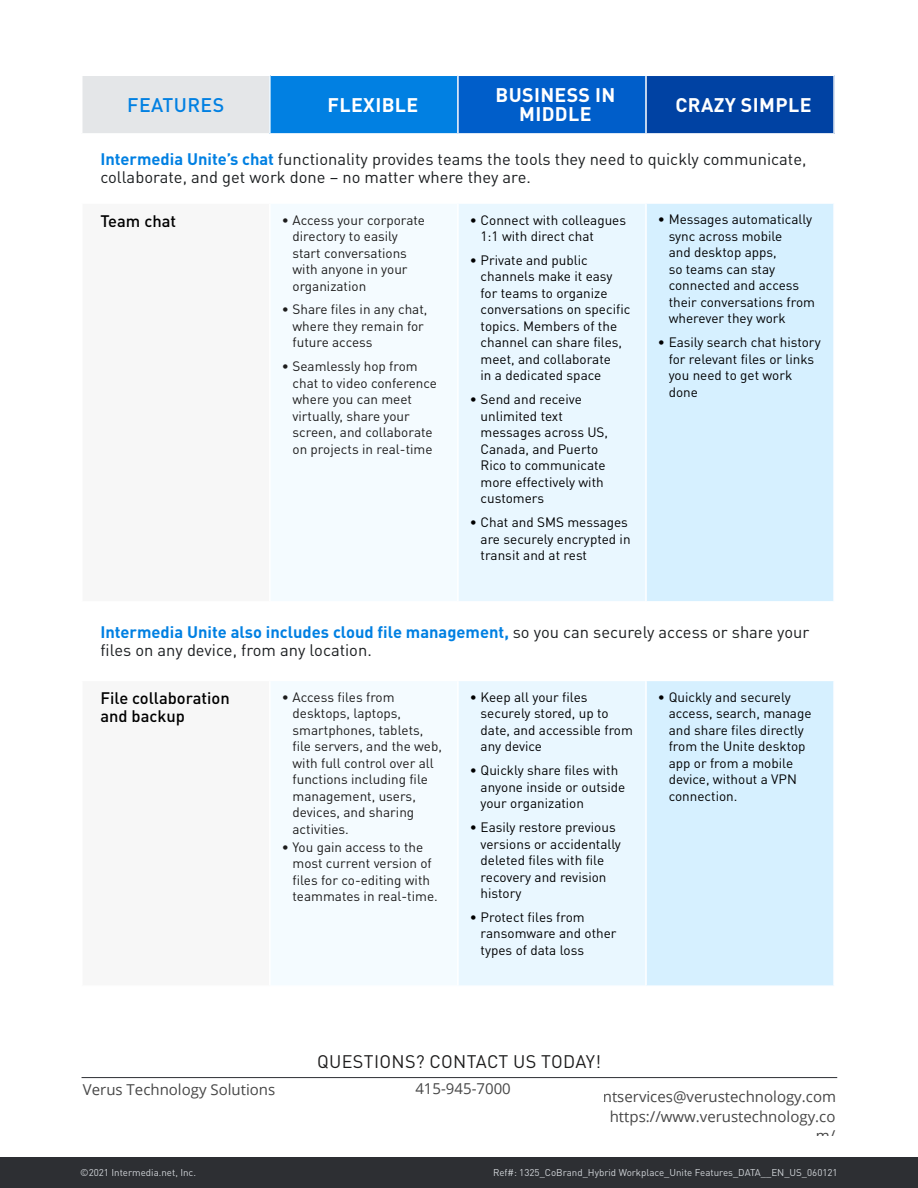
<style>
.page{position:relative;width:918px;height:1188px;background:#fff}
.page>*{position:absolute;margin:0;border:0;box-sizing:border-box;transform-origin:0 0}
.t1{font:700 19.5px/19.5px "DIN Pro";letter-spacing:.02em;color:#fff;text-align:center}
.t2{font:500 19.5px "DIN Pro";letter-spacing:.02em;color:#0180e2}
.t3{font:18px "DIN Pro";letter-spacing:.02em;color:#1d1c1c}
.t4{font:16.5px/18px "DIN Pro";color:#1c1f21}
.t5{font:500 16.5px/18px "DIN Pro";color:#000}
.t6{font:15px/19.8px "Open Sans";color:#474747;text-align:right}
.t7{font:13.5px/16.5px "DIN Pro";color:#000}
.t8{font:13.5px/16.5px "DIN Pro";color:#1d1c1c}
.t9{font:9.75px "DIN Pro";color:#d0d4d8}
.s1{font-weight:700;color:#0180e2}
</style>
<div class="page">
<div style="left:82px;top:75px;width:188px;height:59px;background:#e4e6e8"></div>
<div style="left:270px;top:75px;width:188px;height:59px;background:#0180e2"></div>
<div style="left:458px;top:75px;width:188px;height:59px;background:#005eca"></div>
<div style="left:646px;top:75px;width:188px;height:59px;background:#0042a3"></div>
<svg style="left:271px;top:204px;width:186px;height:781px;fill:#f4fbff"></svg>
<svg style="left:459px;top:204px;width:186px;height:781px;background:#ebf7ff"></svg>
<svg style="left:647px;top:204px;width:186px;height:781px;background:#daf1ff"></svg>
<hr style="left:81px;top:75px;width:190px;height:1px;background:#fff">
<hr style="left:269px;top:76px;width:2px;height:57px;background:#fff">
<hr style="left:81px;top:133px;width:189px;height:2px;background:#fff">
<hr style="left:271px;top:75px;width:187px;height:1px;background:#fff">
<hr style="left:458px;top:75px;width:188px;height:1px;background:#fff">
<hr style="left:457px;top:76px;width:2px;height:57px;background:#fff">
<hr style="left:646px;top:75px;width:189px;height:1px;background:#fff">
<hr style="left:645px;top:76px;width:2px;height:57px;background:#fff">
<hr style="left:833px;top:76px;width:2px;height:57px;background:#fff">
<hr style="left:270px;top:133px;width:188px;height:2px;background:#fff">
<hr style="left:270px;top:601px;width:188px;height:2px;background:#fff">
<hr style="left:270px;top:680px;width:188px;height:1px;background:#fff">
<hr style="left:458px;top:133px;width:188px;height:2px;background:#fff">
<hr style="left:458px;top:601px;width:188px;height:2px;background:#fff">
<hr style="left:458px;top:680px;width:188px;height:1px;background:#fff">
<hr style="left:646px;top:133px;width:189px;height:2px;background:#fff">
<hr style="left:646px;top:601px;width:189px;height:2px;background:#fff">
<hr style="left:646px;top:680px;width:189px;height:1px;background:#fff">
<div style="left:0;top:1157px;width:918px;height:31px;background:#2d2f33"></div>
<hr style="left:82px;top:1077px;width:755px;height:1px;background:#2d2f33">
<h1 class="t2" style="left:127px;top:89px;width:99px">FEATURES</h1>
<h1 class="t1" style="left:328px;top:92px;width:92px">FLEXIBLE</h1>
<h1 class="t1" style="left:495px;top:83px;width:121px">BUSINESS IN<br>MIDDLE</h1>
<h1 class="t1" style="left:675px;top:92px;width:138px">CRAZY SIMPLE</h1>
<p class="t4" style="left:100px;top:149px;width:708px"><span class="s1">Intermedia Unite’s chat</span> functionality provides teams the tools they need to quickly communicate, collaborate, and get work done – no matter where they are.</p>
<p class="t5" style="left:100px;top:210px;width:77px">Team chat</p>
<p class="t8" style="left:293px;top:210px;width:134px;text-indent:-11px">• Access your corporate directory to easily start conversations with anyone in your organization</p>
<p class="t8" style="left:293px;top:300px;width:136px;text-indent:-11px">• Share files in any chat, where they remain for future access</p>
<p class="t8" style="left:293px;top:357px;width:146px;text-indent:-11px">• Seamlessly hop from chat to video conference where you can meet virtually, share your screen, and collaborate on projects in real-time</p>
<p class="t7" style="left:481px;top:210px;width:147px;text-indent:-11px">• Connect with colleagues<br>1:1 with direct chat</p>
<p class="t7" style="left:481px;top:250px;width:151px;text-indent:-11px">• Private and public channels make it easy for teams to organize conversations on specific topics. Members of the channel can share files, meet, and collaborate<br>in a dedicated space</p>
<p class="t7" style="left:481px;top:390px;width:129px;text-indent:-11px">• Send and receive unlimited text messages across US,<br>Canada, and Puerto<br>Rico to communicate more effectively with customers</p>
<p class="t7" style="left:481px;top:513px;width:152px;text-indent:-11px">• Chat and SMS messages are securely encrypted in transit and at rest</p>
<p class="t7" style="left:669px;top:210px;width:148px;text-indent:-11px">• Messages automatically sync across mobile<br>and desktop apps,<br>so teams can stay connected and access their conversations from wherever they work</p>
<p class="t7" style="left:669px;top:333px;width:154px;text-indent:-11px">• Easily search chat history for relevant files or links you need to get work done</p>
<p class="t4" style="left:100px;top:621px;width:711px"><span class="s1">Intermedia Unite also includes cloud file management,</span> so you can securely access or share your files on any device, from any location.</p>
<p class="t5" style="left:100px;top:687px;width:131px">File collaboration and backup</p>
<p class="t8" style="left:293px;top:687px;width:151px;text-indent:-11px">• Access files from desktops, laptops, smartphones, tablets, file servers, and the web, with full control over all functions including file management, users, devices, and sharing activities.</p>
<p class="t8" style="left:293px;top:837px;width:147px;text-indent:-11px">• You gain access to the most current version of files for co-editing with teammates in real-time.</p>
<p class="t7" style="left:669px;top:687px;width:144px;text-indent:-11px">• Quickly and securely access, search, manage and share files directly from the Unite desktop app or from a mobile device, without a VPN connection.</p>
<p class="t7" style="left:481px;top:687px;width:154px;text-indent:-11px">• Keep all your files securely stored, up to date, and accessible from any device</p>
<p class="t7" style="left:481px;top:761px;width:146px;text-indent:-11px">• Quickly share files with anyone inside or outside your organization</p>
<p class="t7" style="left:481px;top:818px;width:142px;text-indent:-11px">• Easily restore previous versions or accidentally deleted files with file recovery and revision history</p>
<p class="t7" style="left:481px;top:907px;width:138px;text-indent:-11px">• Protect files from ransomware and other types of data loss</p>
<p class="t6" style="left:83px;top:1079px;width:194px">Verus Technology Solutions</p>
<h2 class="t3" style="left:317px;top:1047px;width:285px">QUESTIONS? CONTACT US TODAY!</h2>
<p class="t6" style="left:580px;top:1086px;width:258px">clientservices@verustechnology.com</p>
<p class="t6" style="left:415px;top:1078px;width:97px">415-945-7000</p>
<p class="t6" style="left:610px;top:1106px;width:227px">https://www.verustechnology.co m/</p>
<p class="t9" style="left:80px;top:1165px;width:117px">©2021 Intermedia.net, Inc.</p>
<p class="t9" style="left:493px;top:1165px;width:346px">Ref#: 1325_CoBrand_Hybrid Workplace_Unite Features_DATA__EN_US_060121</p>
</div>
